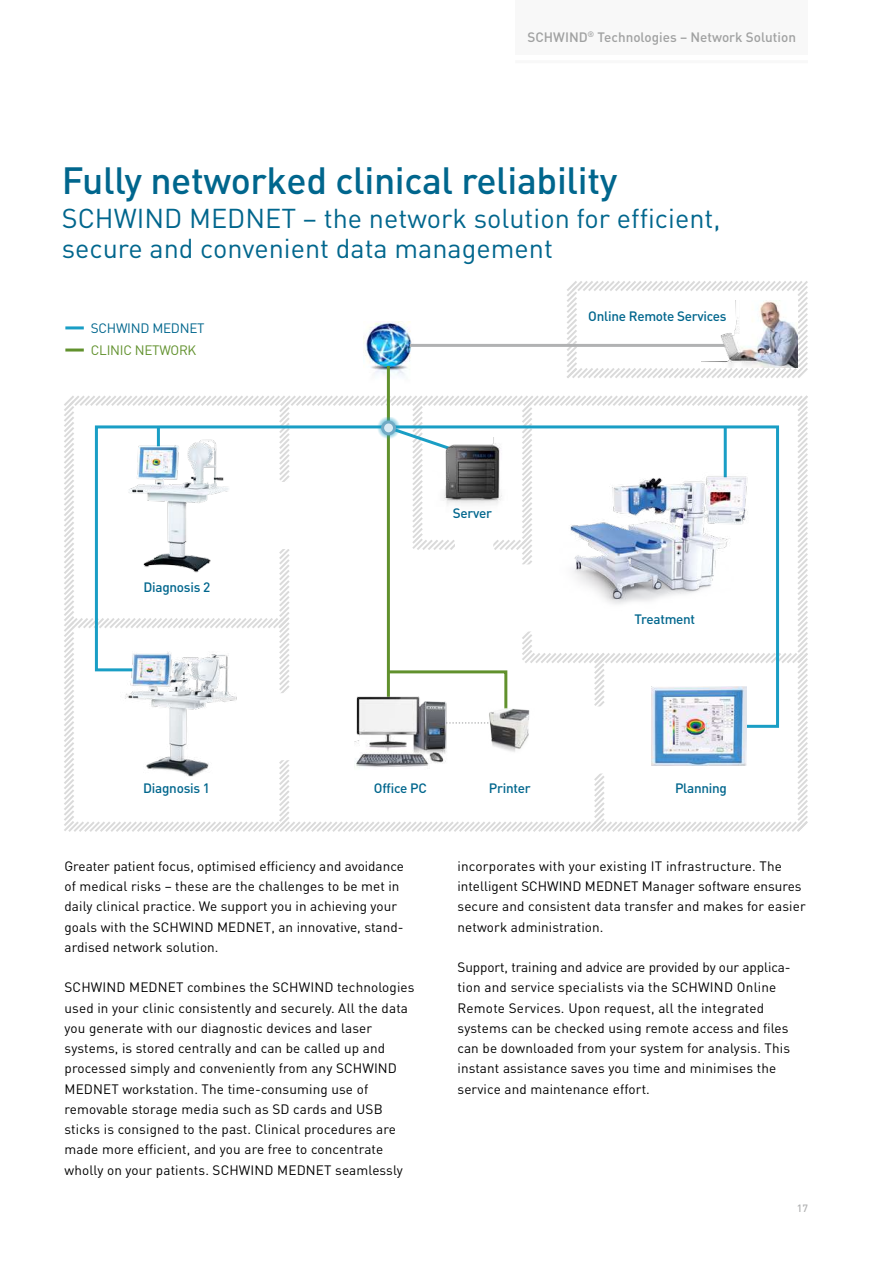
<style>
.page{position:relative;width:893px;height:1263px;background:#fff}
.page>*{position:absolute;margin:0;border:0;box-sizing:border-box;transform-origin:0 0}
.t1{font:500 37.5px "DIN Schwind";letter-spacing:-.01em;color:#00668d}
.t2{font:27px/30px "DIN Schwind";color:#00668d}
.t3{font:13.5px/20.2px "DIN Schwind";letter-spacing:.01em;color:#000}
.t4{font:500 13.5px "DIN Schwind";letter-spacing:-.02em;color:#00668d}
.t5{font:500 13.5px "DIN Schwind";color:#a0a1a1}
.t6{font:13.5px "DIN Schwind";letter-spacing:-.02em;color:#00668d}
.t7{font:13.5px "DIN Schwind";color:#61912d}
.t8{font:500 10.5px "DIN Schwind";color:#b1b2b3}
</style>
<div class="page">
<svg style="left:567px;top:281px;width:241px;height:97px"></svg>
<img style="left:364px;top:321px;width:49px;height:72px">
<hr style="left:387px;top:366px;width:3px;height:334px;background:#61912d">
<hr style="left:410px;top:344px;width:319px;height:3px;background:#b1b2b3">
<svg style="left:64px;top:393px;width:744px;height:439px"></svg>
<img style="left:484px;top:704px;width:52px;height:63px">
<img style="left:702px;top:301px;width:95px;height:67px">
<hr style="left:65px;top:326px;width:19px;height:3px;background:#199ec5">
<hr style="left:65px;top:348px;width:19px;height:3px;background:#61912d">
<hr style="left:515px;top:60px;width:293px;height:3px;background:#f8f8f8">
<div style="left:515px;top:0;width:293px;height:55px;background:#f8f8f8"></div>
<p class="t5" style="left:527px;top:28px;width:270px">SCHWIND<sup>®</sup> Technologies – Network Solution</p>
<h1 class="t1" style="left:62px;top:156px;width:557px">Fully networked clinical reliability</h1>
<h2 class="t2" style="left:62px;top:203px;width:660px">SCHWIND MEDNET – the network solution for efficient, secure and convenient data management</h2>
<p class="t6" style="left:91px;top:320px;width:115px">SCHWIND MEDNET</p>
<p class="t7" style="left:91px;top:341px;width:16px">Clinic</p>
<p class="t7" style="left:135px;top:341px;width:20px">Network</p>
<p class="t4" style="left:143px;top:578px;width:68px">Diagnosis 2</p>
<p class="t4" style="left:143px;top:780px;width:68px">Diagnosis 1</p>
<p class="t4" style="left:588px;top:307px;width:140px">Online Remote Services</p>
<p class="t4" style="left:453px;top:505px;width:41px">Server</p>
<p class="t4" style="left:374px;top:780px;width:54px">Office PC</p>
<p class="t4" style="left:489px;top:780px;width:43px">Printer</p>
<p class="t4" style="left:634px;top:610px;width:62px">Treatment</p>
<p class="t4" style="left:675px;top:780px;width:53px">Planning</p>
<p class="t3" style="left:65px;top:856px;width:341px">Greater patient focus, optimised efficiency and avoidance of medical risks – these are the challenges to be met in daily clinical practice. We support you in achieving your goals with the SCHWIND MEDNET, an innovative, stand&shy;ardised network solution.</p>
<p class="t3" style="left:65px;top:977px;width:352px">SCHWIND MEDNET combines the SCHWIND technologies used in your clinic consistently and securely. All the data you generate with our diagnostic devices and laser systems, is stored centrally and can be called up and processed simply and conveniently from any SCHWIND MEDNET workstation. The time-consuming use of removable storage media such as SD cards and USB sticks is consigned to the past. Clinical procedures are made more efficient, and you are free to concentrate wholly on your patients. SCHWIND MEDNET seamlessly</p>
<p class="t3" style="left:457px;top:856px;width:350px">incorporates with your existing IT infrastructure. The intelligent SCHWIND MEDNET Manager software ensures secure and consistent data transfer and makes for easier network administration.</p>
<p class="t3" style="left:457px;top:957px;width:334px">Support, training and advice are provided by our applica&shy;tion and service specialists via the SCHWIND Online Remote Services. Upon request, all the integrated systems can be checked using remote access and files can be downloaded from your system for analysis. This instant assistance saves you time and minimises the service and maintenance effort.</p>
<p class="t8" style="left:797px;top:1201px;width:13px">17</p>
</div>
